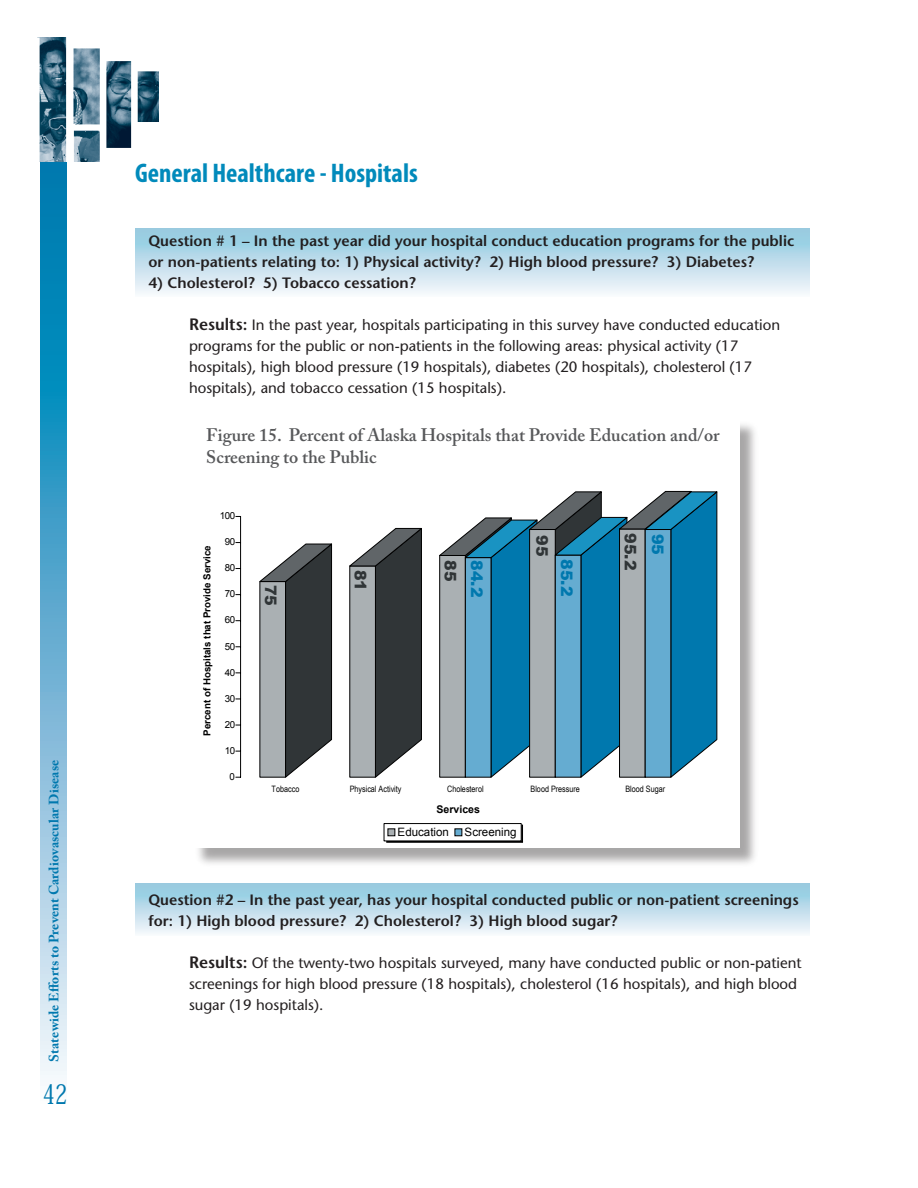
<style>
.page{position:relative;width:918px;height:1188px;background:#fff}
.page>*{position:absolute;margin:0;border:0;box-sizing:border-box;transform-origin:0 0}
.t1{font:700 condensed 27px "Myriad Pro";color:#018abb}
.t2{font:500 27px "Koz Min Pro";color:#0078ae;scale:.73 1}
.t3{font:600 18px/21.6px "Adobe Caslon Pro";color:#57585a}
.t4{font:900 15.9px "Arial";color:#303537}
.t5{font:900 15.9px "Arial";color:#0078ae}
.t6{font:500 15px/21px "Stone Sans Std";color:#231f20}
.t7{font:600 15px/21px "Stone Sans Std";color:#231f20}
.t8{font:700 13.5px "Adobe Caslon Pro";letter-spacing:.01em;color:#0078ae}
.t9{font:11.55px "Arial";color:#000}
.t10{font:700 10.65px "Arial";color:#000}
.t11{font:700 9.75px "Arial";color:#000}
.t12{font:9.75px "Arial";letter-spacing:-.055em;color:#000}
.t13{font:8.85px "Arial Narrow";color:#000}
.s1{font-weight:600;font-size:16.5px}
</style>
<div class="page">
<svg style="left:40px;top:161px;width:27px;height:917px;background:#61aed1"></svg>
<img style="left:39px;top:38px;width:119px;height:123px">
<div style="left:194px;top:419px;width:566px;height:450px;background:#231f20;opacity:.4"></div>
<div style="left:193px;top:419px;width:547px;height:429px;background:#fff"></div>
<div style="left:135px;top:884px;width:675px;height:52px;background:linear-gradient(to bottom,#8bc7de,#f5f7fb)"></div>
<div style="left:135px;top:228px;width:675px;height:69px;background:linear-gradient(to bottom,#8ac7de,#f7f7fc)"></div>
<svg style="left:260px;top:543px;width:72px;height:235px;background:#6b7072"></svg>
<svg style="left:350px;top:528px;width:72px;height:250px;background:#6a6f71"></svg>
<div style="left:439px;top:555px;width:27px;height:223px;border:1px solid #000"></div>
<svg style="left:440px;top:491px;width:278px;height:287px;background:#5795b2"></svg>
<svg style="left:235px;top:516px;width:6px;height:262px"></svg>
<svg style="left:384px;top:823px;width:140px;height:19px"></svg>
<div style="left:384px;top:824px;width:137px;height:17px;background:#fff"></div>
<div style="left:384px;top:823px;width:137px;height:18px;border:1px solid #000"></div>
<div style="left:388px;top:829px;width:7px;height:7px;background:#aab0b3"></div>
<div style="left:387px;top:828px;width:8px;height:8px;border:1px solid #000"></div>
<div style="left:455px;top:829px;width:7px;height:7px;background:#65acd1"></div>
<p class="t8" style="left:46px;top:1062px;width:303px;rotate:-90deg">Statewide Efforts to Prevent Cardiovascular Disease</p>
<h1 class="t2" style="left:43px;top:1075px;width:35px">42</h1>
<h1 class="t1" style="left:135px;top:158px;width:284px">General Healthcare - Hospitals</h1>
<p class="t7" style="left:148px;top:230px;width:647px">Question # 1 – In the past year did your hospital conduct education programs for the public or non-patients relating to: 1) Physical activity? 2) High blood pressure? 3) Diabetes?</p>
<p class="t7" style="left:148px;top:272px;width:269px">4) Cholesterol? 5) Tobacco cessation?</p>
<p class="t6" style="left:189px;top:315px;width:593px"><span class="s1">Results:</span> In the past year, hospitals participating in this survey have conducted education programs for the public or non-patients in the following areas: physical activity (17 hospitals), high blood pressure (19 hospitals), diabetes (20 hospitals), cholesterol (17 hospitals), and tobacco cessation (15 hospitals).</p>
<p class="t3" style="left:206px;top:424px;width:515px">Figure 15. Percent of Alaska Hospitals that Provide Education and/or<br>Screening to the Public</p>
<p class="t11" style="left:200px;top:736px;width:192px;rotate:-90deg">Percent of Hospitals that Provide Service</p>
<p class="t12" style="left:220px;top:509px;width:17px">100</p>
<p class="t12" style="left:225px;top:535px;width:12px">90</p>
<p class="t12" style="left:225px;top:561px;width:12px">80</p>
<p class="t12" style="left:225px;top:587px;width:12px">70</p>
<p class="t12" style="left:225px;top:613px;width:12px">60</p>
<p class="t12" style="left:225px;top:639px;width:12px">50</p>
<p class="t12" style="left:225px;top:666px;width:12px">40</p>
<p class="t12" style="left:225px;top:692px;width:12px">30</p>
<p class="t12" style="left:225px;top:718px;width:12px">20</p>
<p class="t12" style="left:225px;top:744px;width:12px">10</p>
<p class="t12" style="left:230px;top:770px;width:7px">0</p>
<p class="t4" style="left:282px;top:585px;width:23px;rotate:90deg">75</p>
<p class="t4" style="left:372px;top:570px;width:23px;rotate:90deg">81</p>
<p class="t4" style="left:462px;top:560px;width:23px;rotate:90deg">85</p>
<p class="t5" style="left:488px;top:560px;width:39px;rotate:90deg">84.2</p>
<p class="t4" style="left:554px;top:535px;width:23px;rotate:90deg">95</p>
<p class="t5" style="left:578px;top:559px;width:39px;rotate:90deg">85.2</p>
<p class="t4" style="left:642px;top:533px;width:39px;rotate:90deg">95.2</p>
<p class="t5" style="left:669px;top:534px;width:23px;rotate:90deg">95</p>
<p class="t13" style="left:272px;top:783px;width:29px">Tobacco</p>
<p class="t13" style="left:350px;top:783px;width:53px">Physical Activity</p>
<p class="t13" style="left:447px;top:783px;width:38px">Cholesterol</p>
<p class="t13" style="left:531px;top:783px;width:51px">Blood Pressure</p>
<p class="t13" style="left:625px;top:783px;width:41px">Blood Sugar</p>
<p class="t9" style="left:398px;top:824px;width:53px">Education</p>
<p class="t9" style="left:465px;top:824px;width:54px">Screening</p>
<p class="t10" style="left:436px;top:802px;width:45px">Services</p>
<p class="t7" style="left:148px;top:889px;width:652px">Question #2 – In the past year, has your hospital conducted public or non-patient screenings for: 1) High blood pressure? 2) Cholesterol? 3) High blood sugar?</p>
<p class="t6" style="left:189px;top:953px;width:614px"><span class="s1">Results:</span> Of the twenty-two hospitals surveyed, many have conducted public or non-patient screenings for high blood pressure (18 hospitals), cholesterol (16 hospitals), and high blood sugar (19 hospitals).</p>
</div>
